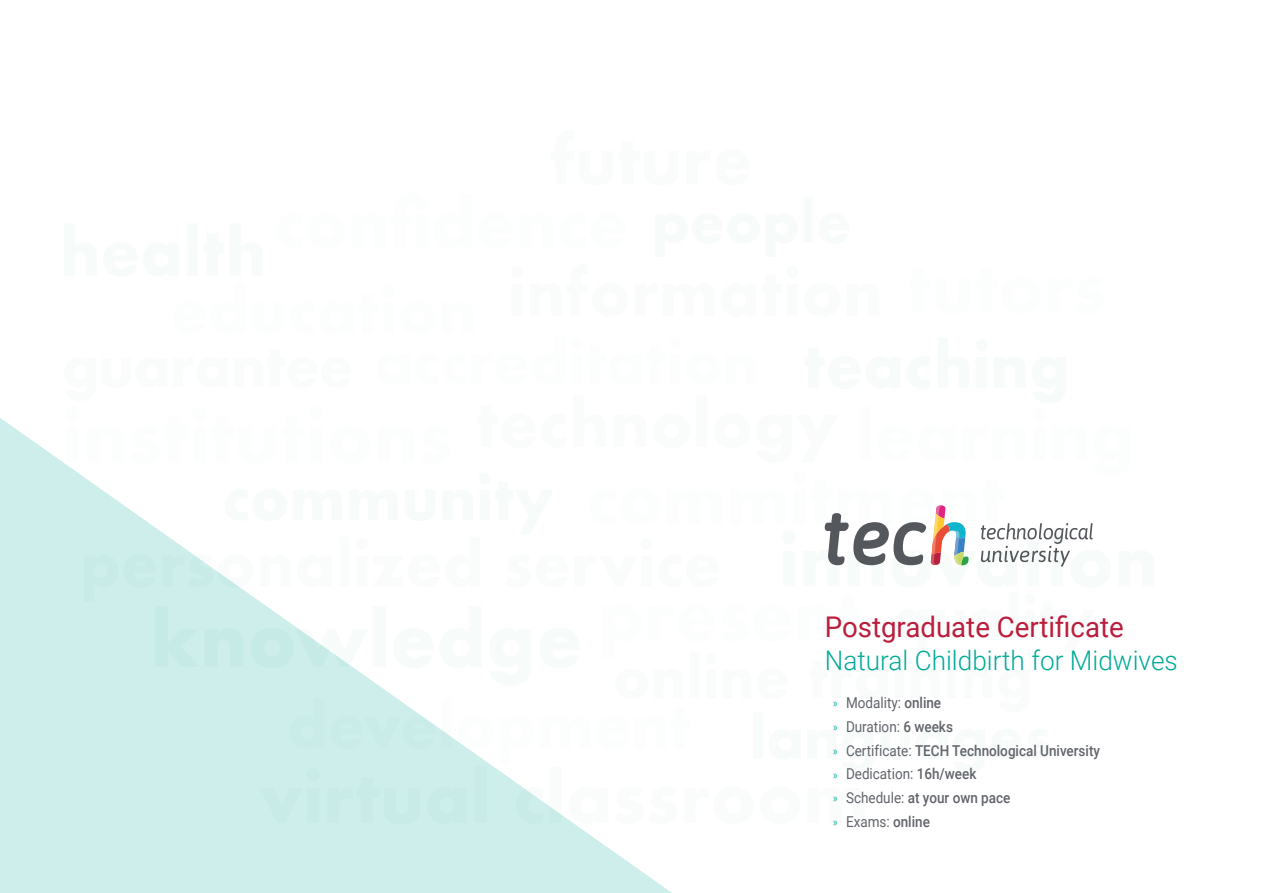
<style>
.page{position:relative;width:1263px;height:893px;background:#fff}
.page>*{position:absolute;margin:0;border:0;box-sizing:border-box;transform-origin:0 0}
.t1{font:28.5px "Roboto";color:#ba1e3c}
.t2{font:300 27px "Roboto";color:#00aa97}
.t3{font:500 15px/23.7px "Roboto";color:#61646a;scale:.9 1}
.s1{font-family:"Myriad Pro";font-weight:400;font-size:12px;color:#00a996}
.s2{font-weight:400}
</style>
<div class="page">
<div style="left:0;top:418px;width:672px;height:475px;background:#cdeeea"></div>
<svg style="left:64px;top:418px;width:1029px;height:406px"></svg>
<h1 class="t1" style="left:825px;top:607px;width:301px">Postgraduate Certificate</h1>
<h2 class="t2" style="left:825px;top:641px;width:355px">Natural Childbirth for Midwives</h2>
<p class="t3" style="left:833px;top:690px;width:298px"><span class="s1">»</span> <span class="s2">Modality:</span> online<br><span class="s1">»</span> <span class="s2">Duration:</span> 6 weeks<br><span class="s1">»</span> <span class="s2">Certificate:</span> TECH Technological University <span class="s1">»</span> <span class="s2">Dedication:</span> 16h/week<br><span class="s1">»</span> <span class="s2">Schedule:</span> at your own pace<br><span class="s1">»</span> <span class="s2">Exams:</span> online</p>
</div>
